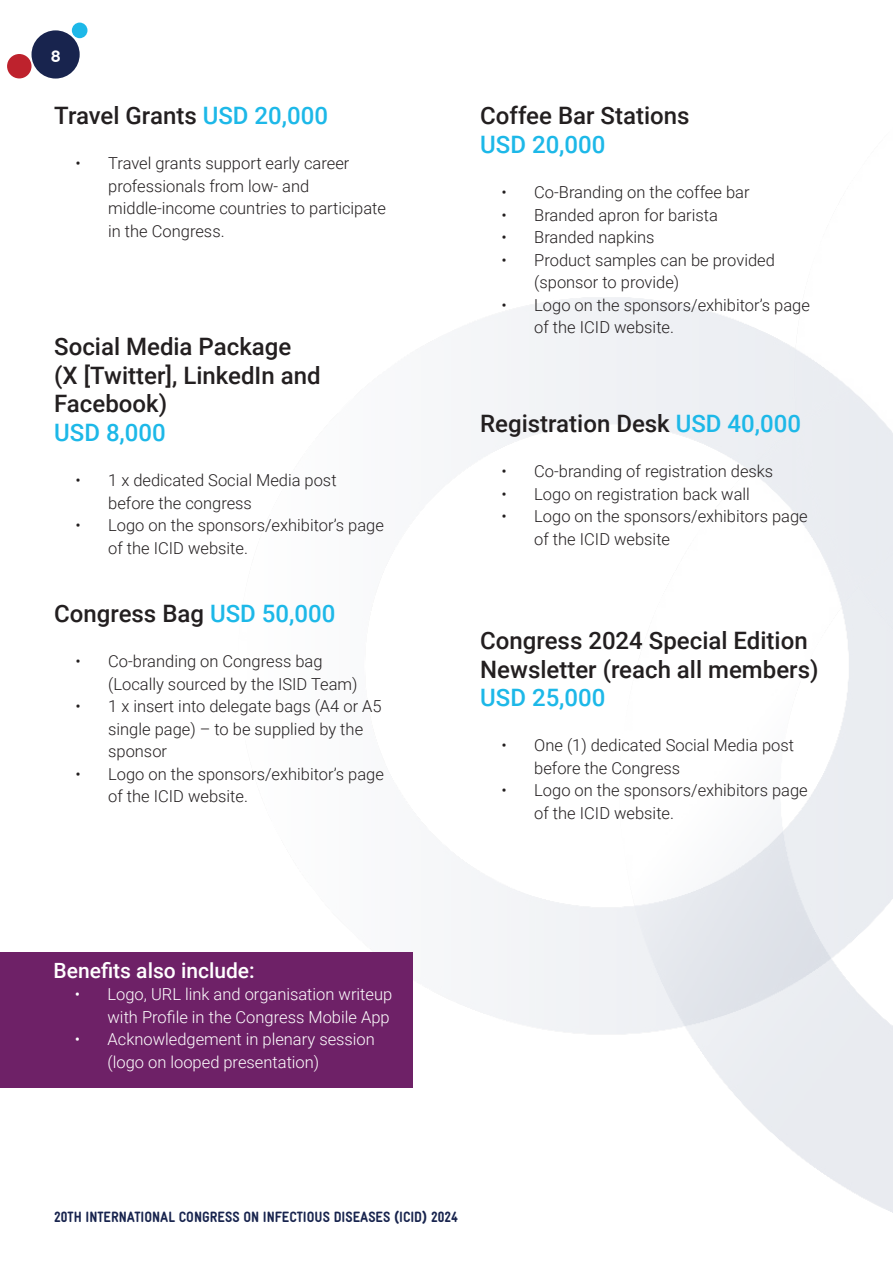
<style>
.page{position:relative;width:893px;height:1263px;background:#fff}
.page>*{position:absolute;margin:0;border:0;box-sizing:border-box;transform-origin:0 0}
.t1{font:500 24px/28.8px "Roboto";color:#231f20}
.t2{font:500 24px "Roboto";color:#1db8e8}
.t3{font:500 21px "Roboto";color:#fff}
.t4{font:300 16.5px/22.5px "Roboto";color:#231f20}
.t5{font:300 16.5px/22.5px "Roboto";color:#fff;text-align:right}
.t6{font:700 16.5px "Raleway";color:#fff}
.t7{font:900 15px "Gravur Condensed";color:#18244e}
.s1{color:#1db8e8}
</style>
<div class="page">
<img style="left:238px;top:297px;width:655px;height:916px">
<div style="left:0;top:951px;width:413px;height:136px;background:#6e2167"></div>
<div style="left:32px;top:30px;width:48px;height:49px;background:#18244e;border-radius:50%"></div>
<div style="left:7px;top:54px;width:25px;height:24px;background:#be222d;border-radius:50%"></div>
<div style="left:72px;top:23px;width:15px;height:15px;background:#1db8e8;border-radius:50%"></div>
<p class="t6" style="left:51px;top:43px;width:11px">8</p>
<p class="t1" style="left:54px;top:100px;width:275px">Travel Grants <span class="s1">USD 20,000</span></p>
<p class="t4" style="left:75px;top:152px;width:275px;text-align:center">• Travel grants support early career professionals from low- and</p>
<p class="t4" style="left:108px;top:197px;width:279px">middle-income countries to participate in the Congress.</p>
<p class="t1" style="left:54px;top:331px;width:239px">Social Media Package</p>
<p class="t1" style="left:54px;top:360px;width:268px">(X [Twitter], LinkedIn and<br>Facebook)</p>
<p class="t2" style="left:54px;top:416px;width:113px">USD 8,000</p>
<p class="t4" style="left:108px;top:468px;width:230px;text-indent:-33px">• 1 x dedicated Social Media post before the congress</p>
<p class="t4" style="left:108px;top:513px;width:277px;text-indent:-33px">• Logo on the sponsors/exhibitor’s page of the ICID website.</p>
<p class="t1" style="left:54px;top:598px;width:283px">Congress Bag <span class="s1">USD 50,000</span></p>
<p class="t4" style="left:108px;top:650px;width:251px;text-indent:-33px">• Co-branding on Congress bag (Locally sourced by the ISID Team)</p>
<p class="t4" style="left:108px;top:695px;width:275px;text-indent:-33px">• 1 x insert into delegate bags (A4 or A5 single page) – to be supplied by the sponsor</p>
<p class="t4" style="left:108px;top:762px;width:277px;text-indent:-33px">• Logo on the sponsors/exhibitor’s page of the ICID website.</p>
<p class="t1" style="left:480px;top:100px;width:211px">Coffee Bar Stations</p>
<p class="t2" style="left:480px;top:128px;width:127px">USD 20,000</p>
<p class="t4" style="left:501px;top:180px;width:250px">• Co-Branding on the coffee bar</p>
<p class="t4" style="left:501px;top:203px;width:218px">• Branded apron for barista</p>
<p class="t4" style="left:501px;top:225px;width:155px">• Branded napkins</p>
<p class="t4" style="left:534px;top:248px;width:242px;text-indent:-33px">• Product samples can be provided (sponsor to provide)</p>
<p class="t4" style="left:534px;top:293px;width:277px;text-indent:-33px">• Logo on the sponsors/exhibitor’s page of the ICID website.</p>
<p class="t1" style="left:480px;top:408px;width:322px">Registration Desk <span class="s1">USD 40,000</span></p>
<p class="t4" style="left:501px;top:460px;width:273px">• Co-branding of registration desks</p>
<p class="t4" style="left:501px;top:482px;width:250px">• Logo on registration back wall</p>
<p class="t4" style="left:534px;top:505px;width:275px;text-indent:-33px">• Logo on the sponsors/exhibitors page of the ICID website</p>
<p class="t1" style="left:480px;top:625px;width:340px">Congress 2024 Special Edition<br>Newsletter (reach all members)</p>
<p class="t2" style="left:480px;top:681px;width:127px">USD 25,000</p>
<p class="t4" style="left:534px;top:734px;width:261px;text-indent:-33px">• One (1) dedicated Social Media post before the Congress</p>
<p class="t4" style="left:534px;top:779px;width:275px;text-indent:-33px">• Logo on the sponsors/exhibitors page of the ICID website.</p>
<p class="t3" style="left:54px;top:955px;width:203px">Benefits also include:</p>
<p class="t5" style="left:75px;top:982px;width:319px">• Logo, URL link and organisation writeup with Profile in the Congress Mobile App</p>
<p class="t5" style="left:108px;top:1027px;width:269px;text-align:left;text-indent:-33px">• Acknowledgement in plenary session (logo on looped presentation)</p>
<p class="t7" style="left:54px;top:1209px;width:406px">20TH INTERNATIONAL CONGRESS ON INFECTIOUS DISEASES (ICID) 2024</p>
</div>
